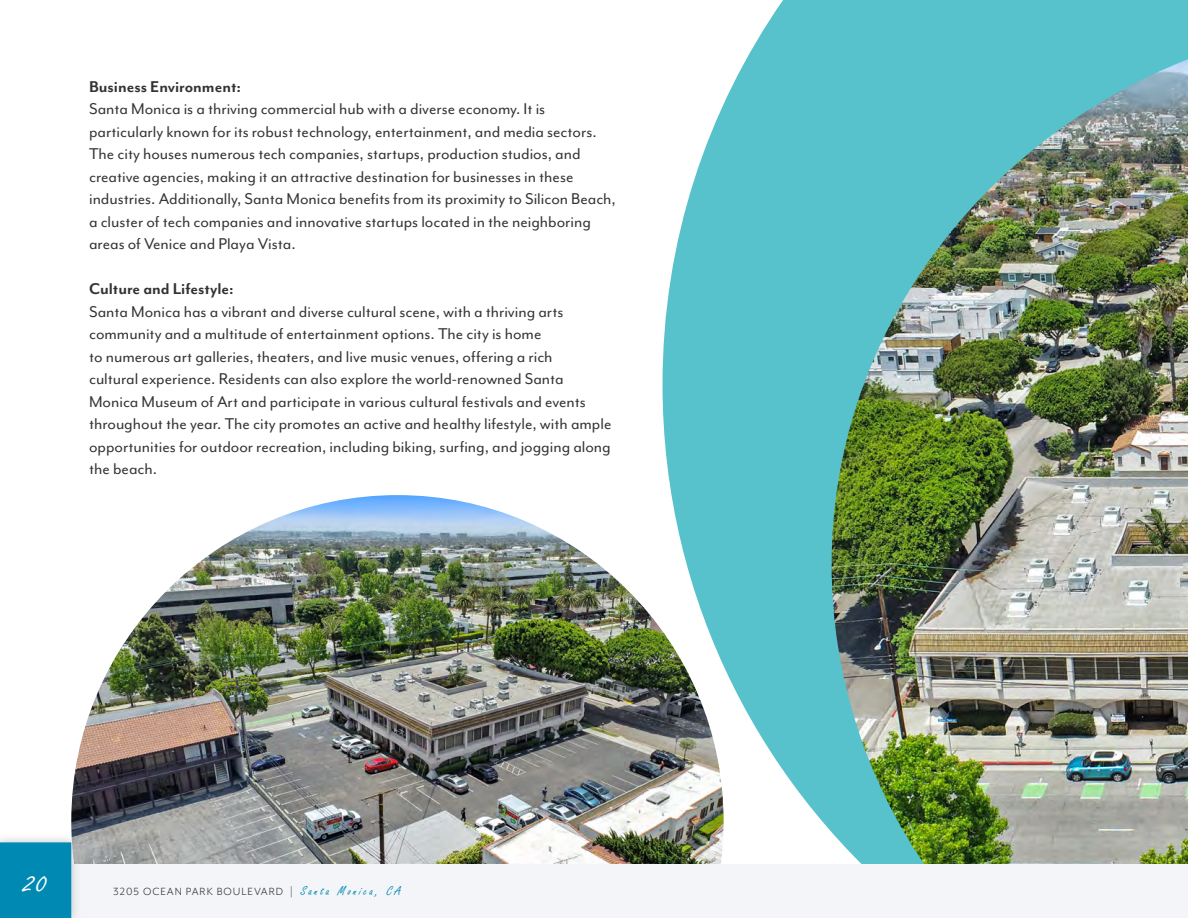
<style>
.page{position:relative;width:1188px;height:918px;background:#fff}
.page>*{position:absolute;margin:0;border:0;box-sizing:border-box;transform-origin:0 0}
.t1{font:31.5px "Freestyle Script";color:#fff}
.Paragraph_Body{font:18px/22.5px "Mr Eaves Mod OT";color:#333432}
.Paragraph_Body-2{font:700 18px "Mr Eaves Mod OT";color:#333432}
.t2{font:13.5px "Freestyle Script";letter-spacing:.18em;color:#008ab3}
.t3{font:12px "Mr Eaves Mod OT";letter-spacing:.08em;color:#333432}
.s1{font-family:"Mr Eaves Mod OT";font-size:14.4px;color:#333432}
</style>
<div class="page">
<img style="left:71px;top:495px;width:592px;height:369px">
<svg style="left:663px;top:0;width:525px;height:864px;fill:#57c2cb"></svg>
<img style="left:832px;top:59px;width:356px;height:805px">
<div style="left:0;top:864px;width:1188px;height:54px;background:#f4f5f8"></div>
<div style="left:0;top:833px;width:81px;height:85px;background:#b2b3b7;opacity:.75"></div>
<div style="left:0;top:842px;width:71px;height:76px;background:#008ab3"></div>
<p class="Paragraph_Body-2" style="left:89px;top:76px;width:154px">Business Environment:</p>
<p class="Paragraph_Body" style="left:89px;top:97px;width:528px">Santa Monica is a thriving commercial hub with a diverse economy. It is particularly known for its robust technology, entertainment, and media sectors.<br>The city houses numerous tech companies, startups, production studios, and creative agencies, making it an attractive destination for businesses in these industries. Additionally, Santa Monica benefits from its proximity to Silicon Beach, a cluster of tech companies and innovative startups located in the neighboring areas of Venice and Playa Vista.</p>
<p class="Paragraph_Body-2" style="left:89px;top:279px;width:146px">Culture and Lifestyle:</p>
<p class="Paragraph_Body" style="left:89px;top:300px;width:524px">Santa Monica has a vibrant and diverse cultural scene, with a thriving arts community and a multitude of entertainment options. The city is home<br>to numerous art galleries, theaters, and live music venues, offering a rich<br>cultural experience. Residents can also explore the world-renowned Santa Monica Museum of Art and participate in various cultural festivals and events throughout the year. The city promotes an active and healthy lifestyle, with ample opportunities for outdoor recreation, including biking, surfing, and jogging along the beach.</p>
<h1 class="t1" style="left:24px;top:865px;width:25px">20</h1>
<p class="t3" style="left:113px;top:885px;width:171px">3205 OCEAN PARK BOULEVARD</p>
<p class="t2" style="left:290px;top:883px;width:112px"><span class="s1">|</span> Santa Monica, CA</p>
</div>
